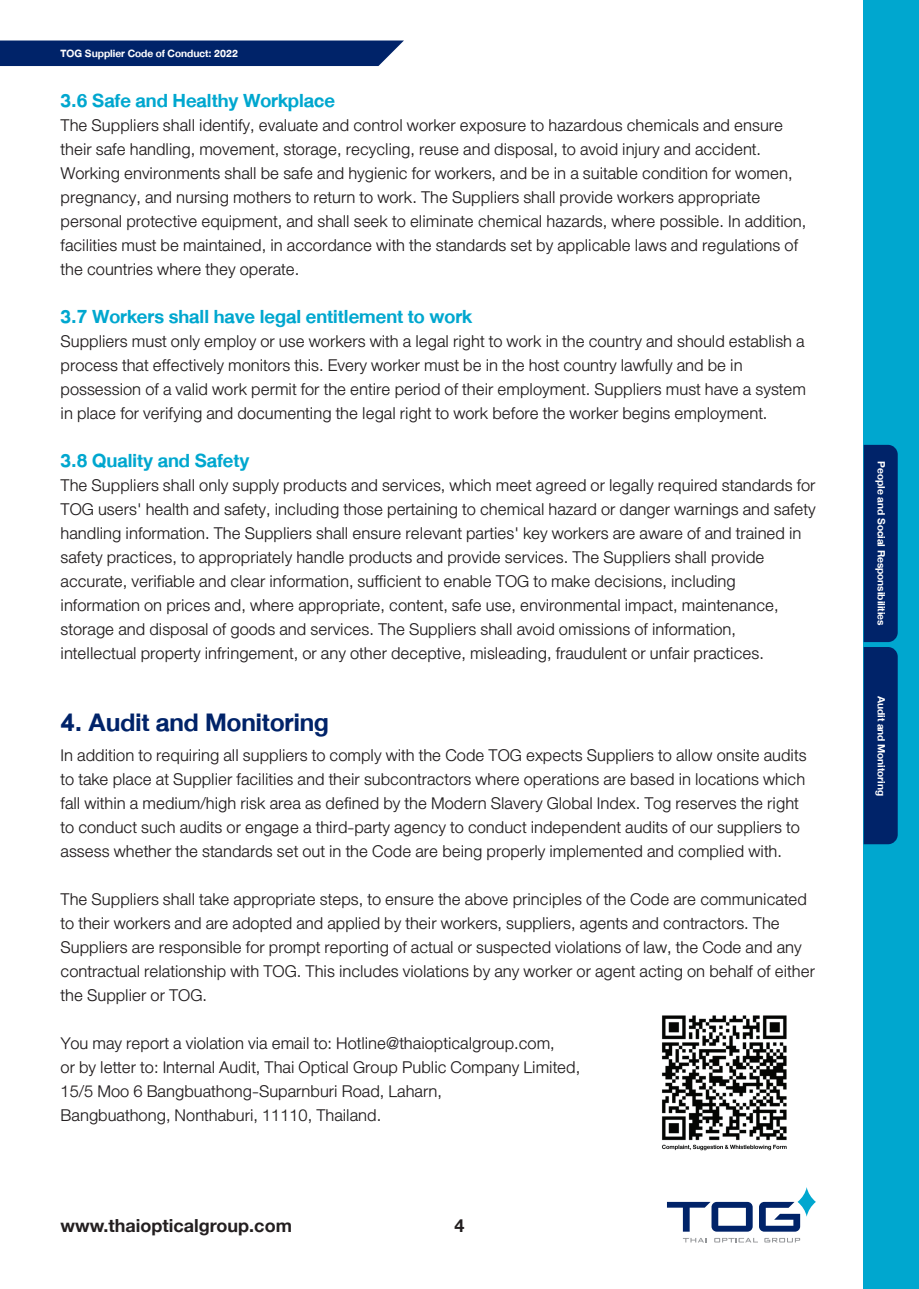
<style>
.page{position:relative;width:919px;height:1289px;background:#fff}
.page>*{position:absolute;margin:0;border:0;box-sizing:border-box;transform-origin:0 0}
.t1{font:36px "DB Helvethaica X 75 Bd";color:#002369}
.t2{font:27px "DB Helvethaica X 75 Bd";color:#00a7cf}
.t3{font:24px/24px "DB Helvethaica X 45 Li";color:#231f20}
.t4{font:700 18px "Helvetica Neue";color:#231f20}
.t5{font:15px "DB Helvethaica X 75 Bd";color:#fff}
</style>
<div class="page">
<div style="left:863px;top:0;width:55px;height:1288px;background:#00a7cf"></div>
<div style="left:863px;top:445px;width:34px;height:399px;background:#002369"></div>
<svg style="left:0;top:40px;width:404px;height:26px;background:#0c2d70"></svg>
<img style="left:662px;top:1015px;width:125px;height:136px">
<svg style="left:667px;top:1201px;width:85px;height:30px"></svg>
<svg style="left:683px;top:1238px;width:23px;height:4px"></svg>
<svg style="left:714px;top:1238px;width:44px;height:4px"></svg>
<svg style="left:764px;top:1238px;width:36px;height:4px"></svg>
<svg style="left:759px;top:1201px;width:41px;height:30px"></svg>
<svg style="left:797px;top:1186px;width:18px;height:30px"></svg>
<p class="t5" style="left:61px;top:45px;width:179px">TOG Supplier Code of Conduct: 2022</p>
<p class="t2" style="left:61px;top:85px;width:276px">3.6 Safe and Healthy Workplace</p>
<p class="t3" style="left:61px;top:113px;width:747px">The Suppliers shall identify, evaluate and control worker exposure to hazardous chemicals and ensure their safe handling, movement, storage, recycling, reuse and disposal, to avoid injury and accident.<br>Working environments shall be safe and hygienic for workers, and be in a suitable condition for women, pregnancy, and nursing mothers to return to work. The Suppliers shall provide workers appropriate personal protective equipment, and shall seek to eliminate chemical hazards, where possible. In addition, facilities must be maintained, in accordance with the standards set by applicable laws and regulations of the countries where they operate.</p>
<p class="t2" style="left:61px;top:301px;width:413px">3.7 Workers shall have legal entitlement to work</p>
<p class="t3" style="left:61px;top:329px;width:747px">Suppliers must only employ or use workers with a legal right to work in the country and should establish a process that effectively monitors this. Every worker must be in the host country lawfully and be in possession of a valid work permit for the entire period of their employment. Suppliers must have a system in place for verifying and documenting the legal right to work before the worker begins employment.</p>
<p class="t2" style="left:61px;top:445px;width:191px">3.8 Quality and Safety</p>
<p class="t3" style="left:61px;top:473px;width:756px">The Suppliers shall only supply products and services, which meet agreed or legally required standards for TOG users' health and safety, including those pertaining to chemical hazard or danger warnings and safety handling information. The Suppliers shall ensure relevant parties' key workers are aware of and trained in safety practices, to appropriately handle products and provide services. The Suppliers shall provide accurate, verifiable and clear information, sufficient to enable TOG to make decisions, including information on prices and, where appropriate, content, safe use, environmental impact, maintenance, storage and disposal of goods and services. The Suppliers shall avoid omissions of information, intellectual property infringement, or any other deceptive, misleading, fraudulent or unfair practices.</p>
<h1 class="t1" style="left:61px;top:701px;width:270px">4. Audit and Monitoring</h1>
<p class="t3" style="left:61px;top:743px;width:747px">In addition to requiring all suppliers to comply with the Code TOG expects Suppliers to allow onsite audits to take place at Supplier facilities and their subcontractors where operations are based in locations which fall within a medium/high risk area as defined by the Modern Slavery Global Index. Tog reserves the right to conduct such audits or engage a third-party agency to conduct independent audits of our suppliers to assess whether the standards set out in the Code are being properly implemented and complied with.</p>
<p class="t3" style="left:61px;top:887px;width:756px">The Suppliers shall take appropriate steps, to ensure the above principles of the Code are communicated to their workers and are adopted and applied by their workers, suppliers, agents and contractors. The Suppliers are responsible for prompt reporting of actual or suspected violations of law, the Code and any contractual relationship with TOG. This includes violations by any worker or agent acting on behalf of either the Supplier or TOG.</p>
<p class="t3" style="left:61px;top:1031px;width:521px">You may report a violation via email to: Hotline@thaiopticalgroup.com,<br>or by letter to: Internal Audit, Thai Optical Group Public Company Limited, 15/5 Moo 6 Bangbuathong-Suparnburi Road, Laharn,<br>Bangbuathong, Nonthaburi, 11110, Thailand.</p>
<p class="t4" style="left:61px;top:1211px;width:233px">www.thaiopticalgroup.com</p>
<p class="t4" style="left:454px;top:1211px;width:12px">4</p>
<p class="t5" style="left:890px;top:461px;width:165px;rotate:90deg">People and Social Responsibilities</p>
<p class="t5" style="left:890px;top:695px;width:102px;rotate:90deg">Audit and Monitoring</p>
</div>
